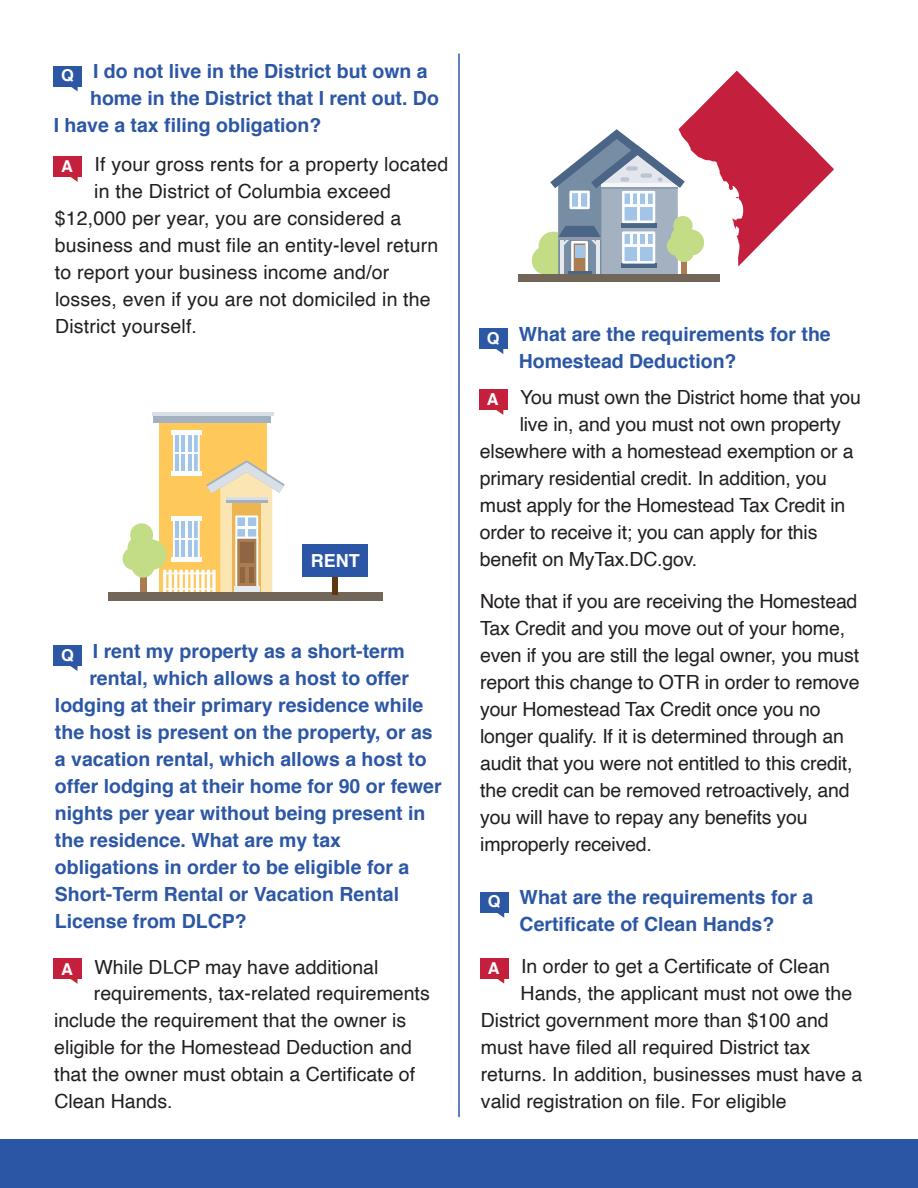
<style>
.page{position:relative;width:918px;height:1188px;background:#fff}
.page>*{position:absolute;margin:0;border:0;box-sizing:border-box;transform-origin:0 0}
.t1{font:19.5px/27px "Helvetica";color:#231f20}
.t2{font:700 19.5px/27px "Helvetica";color:#2c57a5}
.t3{font:700 18px "Helvetica";color:#fff}
.t4{font:700 16.35px "Helvetica";color:#fff}
.s1{font-style:inherit}
.s2{font-weight:700;font-size:16.35px;color:#fff}
</style>
<div class="page">
<div style="left:54px;top:646px;width:28px;height:20px;background:#2c57a5"></div>
<svg style="left:70px;top:666px;width:8px;height:5px"></svg>
<div style="left:54px;top:958px;width:28px;height:21px;background:#c51f3e"></div>
<svg style="left:70px;top:977px;width:8px;height:7px"></svg>
<div style="left:480px;top:329px;width:28px;height:20px;background:#2c57a5"></div>
<svg style="left:496px;top:349px;width:7px;height:5px"></svg>
<div style="left:480px;top:390px;width:28px;height:20px;background:#c51f3e"></div>
<svg style="left:496px;top:408px;width:7px;height:7px"></svg>
<div style="left:481px;top:892px;width:28px;height:21px;background:#2c57a5"></div>
<svg style="left:497px;top:913px;width:7px;height:5px"></svg>
<div style="left:481px;top:958px;width:28px;height:20px;background:#c51f3e"></div>
<svg style="left:496px;top:977px;width:8px;height:7px"></svg>
<div style="left:54px;top:66px;width:28px;height:20px;background:#2c57a5"></div>
<svg style="left:69px;top:86px;width:9px;height:5px"></svg>
<div style="left:54px;top:157px;width:28px;height:20px;background:#c51f3e"></div>
<svg style="left:70px;top:175px;width:8px;height:7px"></svg>
<div style="left:0;top:1140px;width:918px;height:48px;background:#2b56a5"></div>
<div style="left:159px;top:417px;width:107px;height:175px;background:#fec85b"></div>
<hr style="left:152px;top:412px;width:121px;height:4px;background:#d8dfe6">
<div style="left:171px;top:430px;width:31px;height:5px;background:#fafcfd"></div>
<div style="left:154px;top:416px;width:117px;height:7px;background:#a4b1c1"></div>
<svg style="left:163px;top:433px;width:122px;height:159px"></svg>
<div style="left:108px;top:592px;width:275px;height:9px;background:#726658"></div>
<div style="left:140px;top:552px;width:6px;height:40px;background:#a97c51"></div>
<div style="left:128px;top:536px;width:22px;height:23px;background:#c3dc86;border-radius:50%"></div>
<div style="left:123px;top:547px;width:22px;height:23px;background:#c3dc86;border-radius:50%"></div>
<div style="left:130px;top:523px;width:23px;height:23px;background:#c3dc86;border-radius:50%"></div>
<div style="left:132px;top:555px;width:23px;height:23px;background:#c3dc86;border-radius:50%"></div>
<div style="left:136px;top:540px;width:31px;height:30px;background:#c3dc86;border-radius:50%"></div>
<div style="left:539px;top:232px;width:29px;height:29px;background:#c3dc86;border-radius:50%"></div>
<div style="left:532px;top:246px;width:29px;height:29px;background:#c3dc86;border-radius:50%"></div>
<svg style="left:550px;top:71px;width:284px;height:203px"></svg>
<div style="left:518px;top:274px;width:202px;height:7px;background:#726658"></div>
<div style="left:682px;top:241px;width:5px;height:33px;background:#a97c51"></div>
<div style="left:671px;top:227px;width:19px;height:19px;background:#c3dc86;border-radius:50%"></div>
<div style="left:667px;top:236px;width:19px;height:20px;background:#c3dc86;border-radius:50%"></div>
<div style="left:673px;top:216px;width:20px;height:19px;background:#c3dc86;border-radius:50%"></div>
<div style="left:675px;top:243px;width:19px;height:19px;background:#c3dc86;border-radius:50%"></div>
<div style="left:678px;top:230px;width:26px;height:25px;background:#c3dc86;border-radius:50%"></div>
<div style="left:678px;top:228px;width:19px;height:19px;background:#c3dc86;border-radius:50%"></div>
<div style="left:332px;top:567px;width:6px;height:28px;background:#603711"></div>
<div style="left:302px;top:544px;width:66px;height:33px;background:#2b56a5"></div>
<hr style="left:458px;top:54px;width:2px;height:1063px;background:#2c57a5">
<p class="t2" style="left:93px;top:58px;width:336px">I do not live in the District but own a</p>
<p class="t2" style="left:90px;top:85px;width:350px">home in the District that I rent out. Do</p>
<p class="t2" style="left:54px;top:112px;width:269px">I have a tax filing obligation?</p>
<p class="t1" style="left:95px;top:151px;width:355px">If your gross rents for a property located</p>
<p class="t1" style="left:94px;top:178px;width:298px">in the District of Columbia exceed</p>
<p class="t1" style="left:55px;top:205px;width:348px">$12,000 per year, you are considered a</p>
<p class="t1" style="left:55px;top:232px;width:385px">business and must file an entity-level return</p>
<p class="t1" style="left:55px;top:259px;width:336px">to report your business income and/or</p>
<p class="t1" style="left:55px;top:286px;width:377px">losses, even if you are not domiciled in the</p>
<p class="t1" style="left:55px;top:313px;width:143px">District yourself.</p>
<p class="t4" style="left:61px;top:62px;width:14px">Q</p>
<p class="t4" style="left:61px;top:153px;width:13px">A</p>
<p class="t3" style="left:311px;top:546px;width:50px">RENT</p>
<p class="t2" style="left:61px;top:637px;width:345px"><sub>Q</sub> I rent my property as a short-term</p>
<p class="t2" style="left:89px;top:664px;width:321px">rental, which allows a host to offer</p>
<p class="t2" style="left:55px;top:691px;width:370px">lodging at their primary residence while</p>
<p class="t2" style="left:55px;top:718px;width:379px">the host is present on the property, or as</p>
<p class="t2" style="left:55px;top:745px;width:373px">a vacation rental, which allows a host to</p>
<p class="t2" style="left:55px;top:772px;width:388px">offer lodging at their home for 90 or fewer</p>
<p class="t2" style="left:55px;top:799px;width:372px">nights per year without being present in</p>
<p class="t2" style="left:55px;top:826px;width:288px">the residence. What are my tax</p>
<p class="t2" style="left:55px;top:854px;width:356px">obligations in order to be eligible for a</p>
<p class="t2" style="left:55px;top:881px;width:346px">Short-Term Rental or Vacation Rental</p>
<p class="t2" style="left:55px;top:908px;width:193px">License from D<span class="s1">LCP</span>?</p>
<p class="t1" style="left:61px;top:954px;width:319px"><span class="s2">A</span> While DLCP may have additional</p>
<p class="t1" style="left:94px;top:980px;width:337px">requirements, tax-related requirements</p>
<p class="t1" style="left:54px;top:1007px;width:354px">include the requirement that the owner is</p>
<p class="t1" style="left:54px;top:1034px;width:359px">eligible for the Homestead Deduction and</p>
<p class="t1" style="left:54px;top:1061px;width:362px">that the owner must obtain a Certificate of</p>
<p class="t1" style="left:54px;top:1088px;width:120px">Clean Hands.</p>
<p class="t2" style="left:519px;top:321px;width:314px">What are the requirements for the<br>Homestead Deduction?</p>
<p class="t1" style="left:520px;top:384px;width:342px">You must own the District home that you</p>
<p class="t1" style="left:520px;top:411px;width:323px">live in, and you must not own property</p>
<p class="t1" style="left:480px;top:438px;width:375px">elsewhere with a homestead exemption or a</p>
<p class="t1" style="left:480px;top:465px;width:349px">primary residential credit. In addition, you</p>
<p class="t1" style="left:480px;top:492px;width:367px">must apply for the Homestead Tax Credit in</p>
<p class="t1" style="left:480px;top:519px;width:339px">order to receive it; you can apply for this</p>
<p class="t1" style="left:480px;top:546px;width:219px">benefit on MyTax.DC.gov.</p>
<p class="t1" style="left:480px;top:588px;width:381px">Note that if you are receiving the Homestead Tax Credit and you move out of your home, even if you are still the legal owner, you must report this change to OTR in order to remove your Homestead Tax Credit once you no longer qualify. If it is determined through an audit that you were not entitled to this credit, the credit can be removed retroactively, and you will have to repay any benefits you improperly received.</p>
<p class="t4" style="left:487px;top:325px;width:14px">Q</p>
<p class="t4" style="left:487px;top:386px;width:13px">A</p>
<p class="t2" style="left:520px;top:884px;width:295px">What are the requirements for a<br>Certificate of Clean Hands?</p>
<p class="t1" style="left:521px;top:953px;width:310px">In order to get a Certificate of Clean</p>
<p class="t1" style="left:521px;top:980px;width:333px">Hands, the applicant must not owe the</p>
<p class="t1" style="left:481px;top:1007px;width:349px">District government more than $100 and</p>
<p class="t1" style="left:481px;top:1034px;width:331px">must have filed all required District tax</p>
<p class="t1" style="left:481px;top:1061px;width:383px">returns. In addition, businesses must have a</p>
<p class="t1" style="left:481px;top:1088px;width:307px">valid registration on file. For eligible</p>
<p class="t4" style="left:488px;top:888px;width:14px">Q</p>
<p class="t4" style="left:488px;top:955px;width:13px">A</p>
</div>
